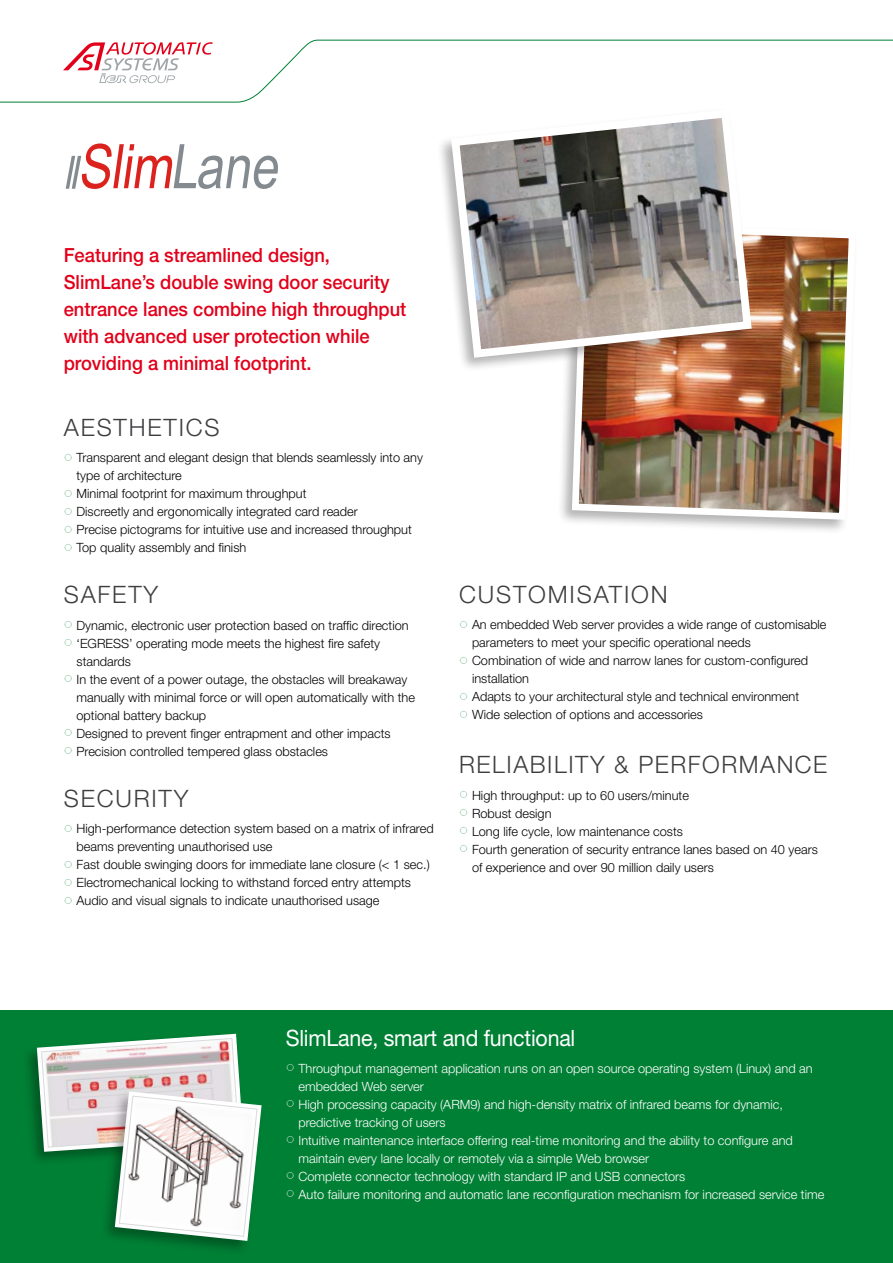
<style>
.page{position:relative;width:893px;height:1263px;background:#fff}
.page>*{position:absolute;margin:0;border:0;box-sizing:border-box;transform-origin:0 0}
.t1{font:300 24px "Helvetica Neue LT Std";letter-spacing:.075em;color:#3e3e40}
.t2{font:22.5px "Helvetica Neue LT Std";letter-spacing:-.01em;color:#fff;scale:.95 1}
.t3{font:500 19.5px/27px "Helvetica Neue LT Std";color:#e2001a;scale:.94 1}
.t4{font:300 12.75px/18px "Helvetica Neue LT Std";color:#000}
.t5{font:300 12.75px/18px "Helvetica Neue LT Std";color:#fff}
</style>
<div class="page">
<svg style="left:0;top:39px;width:893px;height:64px"></svg>
<div style="left:556px;top:219px;width:302px;height:315px;background:#000;opacity:.3"></div>
<img style="left:568px;top:219px;width:290px;height:304px">
<div style="left:436px;top:106px;width:317px;height:265px;background:#000;opacity:.3"></div>
<svg style="left:447px;top:106px;width:309px;height:256px"></svg>
<div style="left:0;top:1011px;width:893px;height:252px;background:#008035"></div>
<svg style="left:63px;top:42px;width:150px;height:41px"></svg>
<img style="left:65px;top:155px;width:17px;height:34px">
<img style="left:82px;top:143px;width:196px;height:46px">
<div style="left:26px;top:1035px;width:214px;height:125px;background:#000;opacity:.3"></div>
<div style="left:104px;top:1092px;width:155px;height:158px;background:#000;opacity:.3"></div>
<svg style="left:35px;top:1033px;width:227px;height:210px"></svg>
<h3 class="t3" style="left:64px;top:241px;width:366px">Featuring a streamlined design, SlimLane’s double swing door security entrance lanes combine high throughput with advanced user protection while providing a minimal footprint.</h3>
<h1 class="t1" style="left:64px;top:412px;width:17px">AEST</h1>
<h1 class="t1" style="left:129px;top:412px;width:91px">HETICS</h1>
<p class="t4" style="left:77px;top:448px;width:348px">Transparent and elegant design that blends seamlessly into any type of architecture<br>Minimal footprint for maximum throughput<br>Discreetly and ergonomically integrated card reader<br>Precise pictograms for intuitive use and increased throughput Top quality assembly and finish</p>
<h1 class="t1" style="left:64px;top:580px;width:96px">SAFETY</h1>
<p class="t4" style="left:77px;top:616px;width:334px">Dynamic, electronic user protection based on traffic direction ‘EGRESS</p>
<p class="t4" style="left:77px;top:634px;width:340px;text-indent:53px">’ operating mode meets the highest fire safety standards<br>In the event of a power outage, the obstacles will breakaway manually with minimal force or will open automatically with the optional battery backup<br>Designed to prevent finger entrapment and other impacts Precision controlled tempered glass obstacles</p>
<h1 class="t1" style="left:64px;top:783px;width:126px">SECURITY</h1>
<p class="t4" style="left:77px;top:819px;width:359px">High-performance detection system based on a matrix of infrared beams preventing unauthorised use<br>Fast double swinging doors for immediate lane closure (&lt; 1 sec.)<br>Electromechanical locking to withstand forced entry attempts Audio and visual signals to indicate unauthorised usage</p>
<h1 class="t1" style="left:459px;top:579px;width:123px">CUSTOMISATI</h1>
<h1 class="t1" style="left:631px;top:579px;width:35px">ON</h1>
<p class="t4" style="left:472px;top:615px;width:356px">An embedded Web server provides a wide range of customisable parameters to meet your specific operational needs<br>Combination of wide and narrow lanes for custom-configured installation<br>Adapts to your architectural style and technical environment Wide selection of options and accessories</p>
<h1 class="t1" style="left:459px;top:750px;width:367px">RELIABILITY &amp; PERFORMANCE</h1>
<p class="t4" style="left:472px;top:786px;width:347px">High throughput: up to 60 users/minute<br>Robust design<br>Long life cycle, low maintenance costs<br>Fourth generation of security entrance lanes based on 40 years of experience and over 90 million daily users</p>
<h2 class="t2" style="left:286px;top:1025px;width:306px">SlimLane, smart and functional</h2>
<p class="t5" style="left:298px;top:1059px;width:527px">Throughput management application runs on an open source operating system (Linux) and an embedded Web server<br>High processing capacity (AR M9) and high-density matrix of infrared beams for dynamic, predictive tracking of users<br>Intuitive maintenance interface offering real-time monitoring and the ability to configure and maintain every lane locally or remotely via a simple Web browser<br>Complete connector technology with standard IP and USB connectors<br>Auto failure monitoring and automatic lane reconfiguration mechanism for increased service time</p>
</div>
